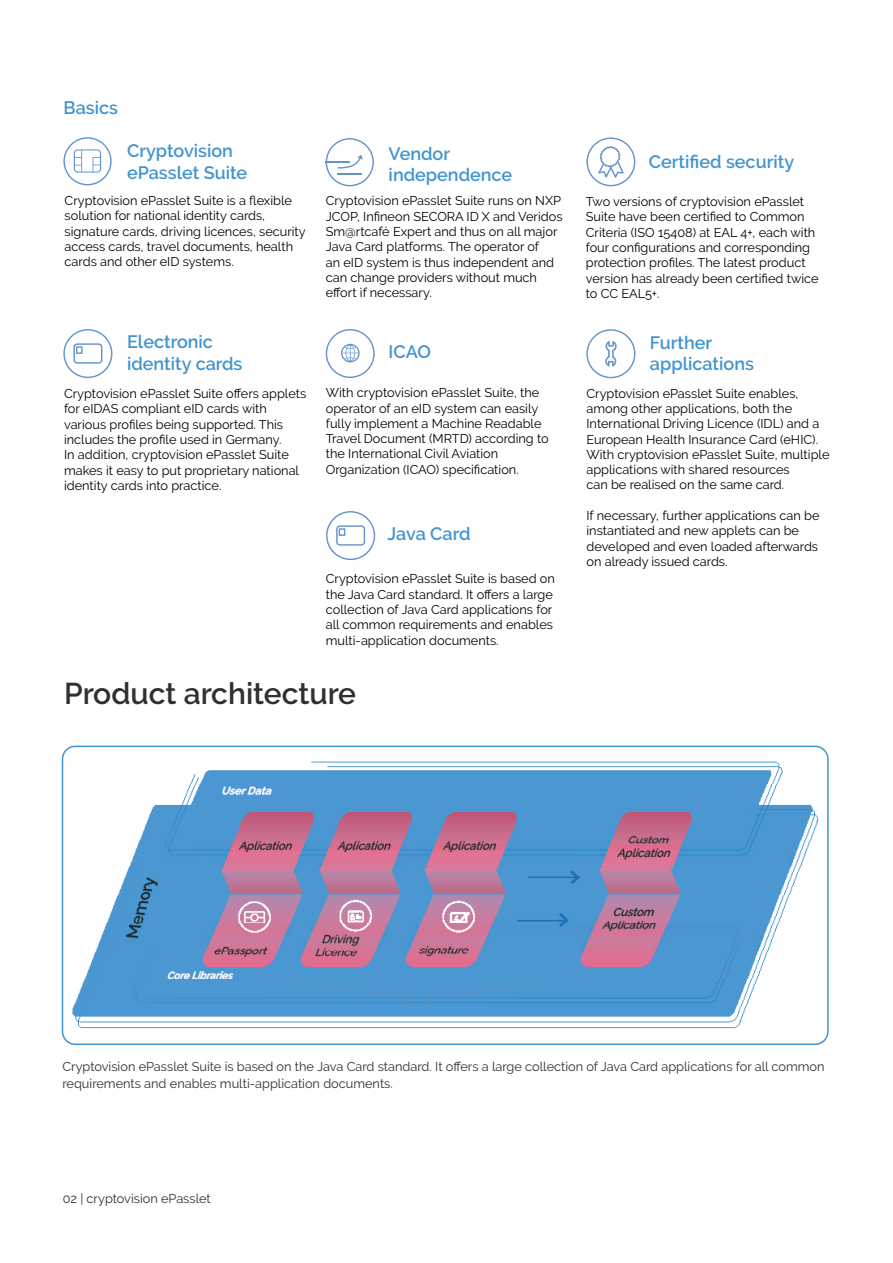
<style>
.page{position:relative;width:893px;height:1263px;background:#fff}
.page>*{position:absolute;margin:0;border:0;box-sizing:border-box;transform-origin:0 0}
.H1_-_Raleway_SemiBol{font:600 30px "Raleway";color:#312f30}
.Title_H2_-_Raleway_S{font:600 18px/21.6px "Raleway";color:#4194d0}
.t1{font:12.75px/15.3px "Raleway";color:#000}
.Body_copy{font:12.75px/16.5px "Raleway";color:#312f30}
</style>
<div class="page">
<img style="left:72px;top:761px;width:747px;height:268px">
<div style="left:62px;top:746px;width:767px;height:299px;border:2px solid #4194d0;border-radius:13px"></div>
<svg style="left:63px;top:137px;width:49px;height:48px"></svg>
<svg style="left:63px;top:329px;width:49px;height:49px"></svg>
<svg style="left:326px;top:329px;width:49px;height:49px"></svg>
<svg style="left:326px;top:511px;width:49px;height:49px"></svg>
<svg style="left:586px;top:137px;width:49px;height:49px"></svg>
<svg style="left:586px;top:329px;width:49px;height:49px"></svg>
<svg style="left:325px;top:138px;width:49px;height:48px"></svg>
<h2 class="Title_H2_-_Raleway_S" style="left:64px;top:97px;width:56px">Basics</h2>
<h2 class="Title_H2_-_Raleway_S" style="left:127px;top:140px;width:122px">Cryptovision ePasslet Suite</h2>
<p class="t1" style="left:65px;top:193px;width:229px">Cryptovision ePasslet Suite is a flexible</p>
<p class="t1" style="left:65px;top:208px;width:243px">solution for national identity cards, signature cards, driving licences, security</p>
<p class="t1" style="left:65px;top:239px;width:230px">access cards, travel documents, health</p>
<p class="t1" style="left:65px;top:254px;width:171px">cards and other eID systems.</p>
<h2 class="Title_H2_-_Raleway_S" style="left:127px;top:331px;width:87px">Electronic</h2>
<h2 class="Title_H2_-_Raleway_S" style="left:127px;top:353px;width:117px">identity cards</h2>
<p class="t1" style="left:64px;top:386px;width:244px">Cryptovision ePasslet Suite offers applets</p>
<p class="t1" style="left:64px;top:401px;width:204px">for eIDAS compliant eID cards with</p>
<p class="t1" style="left:64px;top:417px;width:221px">various profiles being supported. This</p>
<p class="t1" style="left:64px;top:432px;width:219px">includes the profile used in Germany.</p>
<p class="t1" style="left:64px;top:447px;width:226px">In addition, cryptovision ePasslet Suite</p>
<p class="t1" style="left:64px;top:462px;width:237px">makes it easy to put proprietary national</p>
<p class="t1" style="left:64px;top:478px;width:159px">identity cards into practice.</p>
<h2 class="Title_H2_-_Raleway_S" style="left:389px;top:143px;width:125px">Vendor independence</h2>
<p class="t1" style="left:326px;top:193px;width:237px">Cryptovision ePasslet Suite runs on NXP</p>
<p class="t1" style="left:326px;top:209px;width:238px">JCOP, Infineon SECORA ID X and Veridos</p>
<p class="t1" style="left:326px;top:224px;width:233px">Sm@rtcafé Expert and thus on all major</p>
<p class="t1" style="left:326px;top:239px;width:215px">Java Card platforms. The operator of</p>
<p class="t1" style="left:326px;top:254px;width:230px">an eID system is thus independent and</p>
<p class="t1" style="left:326px;top:270px;width:213px">can change providers without much</p>
<p class="t1" style="left:326px;top:285px;width:107px">effort if necessary.</p>
<h2 class="Title_H2_-_Raleway_S" style="left:389px;top:341px;width:44px">ICAO</h2>
<p class="t1" style="left:326px;top:385px;width:215px">With cryptovision ePasslet Suite, the</p>
<p class="t1" style="left:326px;top:400px;width:214px">operator of an eID system can easily</p>
<p class="t1" style="left:326px;top:416px;width:217px">fully implement a Machine Readable</p>
<p class="t1" style="left:326px;top:431px;width:224px">Travel Document (MRTD) according to</p>
<p class="t1" style="left:326px;top:446px;width:194px">the International Civil Aviation<br>Organization (ICAO) specification.</p>
<h2 class="Title_H2_-_Raleway_S" style="left:388px;top:523px;width:84px">Java Card</h2>
<p class="t1" style="left:326px;top:571px;width:231px">Cryptovision ePasslet Suite is based on</p>
<p class="t1" style="left:326px;top:587px;width:229px">the Java Card standard. It offers a large</p>
<p class="t1" style="left:326px;top:602px;width:228px">collection of Java Card applications for</p>
<p class="t1" style="left:326px;top:617px;width:229px">all common requirements and enables</p>
<p class="t1" style="left:326px;top:632px;width:174px">multi-application documents.</p>
<h1 class="H1_-_Raleway_SemiBol" style="left:64px;top:676px;width:293px">Product architecture</h1>
<h2 class="Title_H2_-_Raleway_S" style="left:649px;top:151px;width:147px">Certified security</h2>
<p class="t1" style="left:586px;top:194px;width:220px">Two versions of cryptovision ePasslet</p>
<p class="t1" style="left:586px;top:209px;width:220px">Suite have been certified to Common</p>
<p class="t1" style="left:586px;top:224px;width:231px">Criteria (ISO 15408) at EAL 4+, each with</p>
<p class="t1" style="left:586px;top:240px;width:226px">four configurations and corresponding</p>
<p class="t1" style="left:586px;top:255px;width:221px">protection profiles. The latest product</p>
<p class="t1" style="left:586px;top:270px;width:234px">version has already been certified twice</p>
<p class="t1" style="left:586px;top:286px;width:75px">to CC EAL5+.</p>
<h2 class="Title_H2_-_Raleway_S" style="left:650px;top:332px;width:106px">Further applications</h2>
<p class="t1" style="left:586px;top:385px;width:213px">Cryptovision ePasslet Suite enables,</p>
<p class="t1" style="left:586px;top:401px;width:234px">among other applications, both the<br>International Driving Licence (IDL) and a</p>
<p class="t1" style="left:586px;top:431px;width:233px">European Health Insurance Card (eHIC).</p>
<p class="t1" style="left:586px;top:447px;width:245px">With cryptovision ePasslet Suite, multiple</p>
<p class="t1" style="left:586px;top:462px;width:205px">applications with shared resources</p>
<p class="t1" style="left:586px;top:477px;width:199px">can be realised on the same card.</p>
<p class="t1" style="left:586px;top:508px;width:235px">If necessary, further applications can be</p>
<p class="t1" style="left:586px;top:523px;width:214px">instantiated and new applets can be</p>
<p class="t1" style="left:586px;top:538px;width:233px">developed and even loaded afterwards</p>
<p class="t1" style="left:586px;top:554px;width:143px">on already issued cards.</p>
<p class="Body_copy" style="left:62px;top:1059px;width:763px">Cryptovision ePasslet Suite is based on the Java Card standard. It offers a large collection of Java Card applications for all common requirements and enables multi-application documents.</p>
<p class="Body_copy" style="left:63px;top:1191px;width:150px">02 | cryptovision ePasslet</p>
</div>
